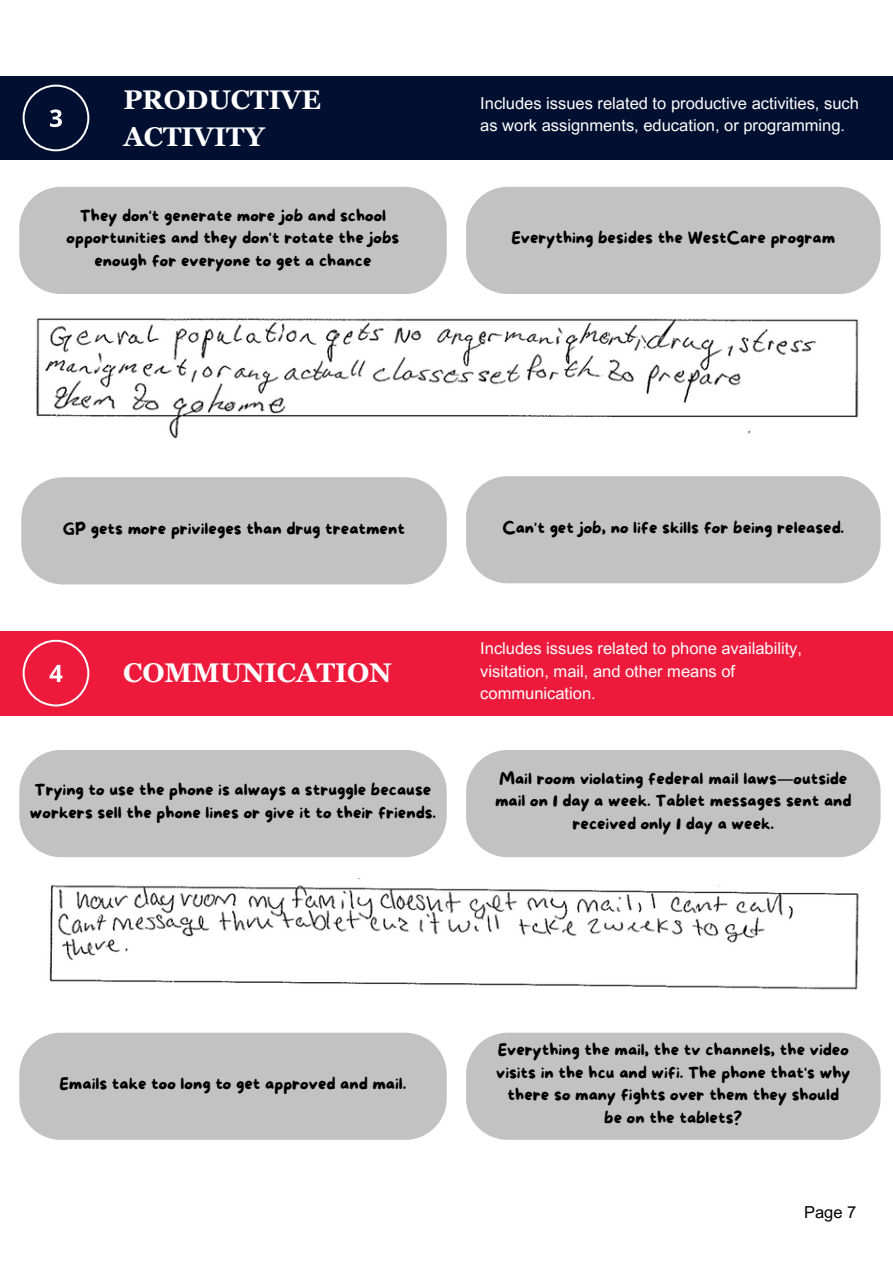
<style>
.page{position:relative;width:893px;height:1264px;background:#fff}
.page>*{position:absolute;margin:0;border:0;box-sizing:border-box;transform-origin:0 0}
.t1{font:700 27px "Georgia Pro";color:#fff}
.t2{font:16.5px/22.5px "More Sugar";color:#000;text-align:center}
.t3{font:16.5px/22.5px "Arial MT Pro";color:#fff}
.t4{font:16.5px "Arial MT Pro";color:#000}
.s1{font-family:"Noto Sans Gurmukhi"}
</style>
<div class="page">
<div style="left:0;top:631px;width:892px;height:84px;background:#ed1a3c"></div>
<div style="left:19px;top:187px;width:427px;height:107px;background:#c2c2c2"></div>
<div style="left:21px;top:477px;width:425px;height:107px;background:#c2c2c2"></div>
<div style="left:466px;top:187px;width:414px;height:107px;background:#c2c2c2"></div>
<div style="left:466px;top:476px;width:414px;height:107px;background:#c2c2c2"></div>
<div style="left:466px;top:750px;width:414px;height:107px;background:#c2c2c2"></div>
<div style="left:19px;top:1032px;width:427px;height:107px;background:#c2c2c2"></div>
<div style="left:466px;top:1032px;width:414px;height:107px;background:#c2c2c2"></div>
<div style="left:0;top:76px;width:892px;height:84px;background:#010f30"></div>
<svg style="left:23px;top:85px;width:66px;height:66px"></svg>
<svg style="left:23px;top:639px;width:66px;height:67px"></svg>
<div style="left:19px;top:750px;width:427px;height:107px;background:#c2c2c2"></div>
<img style="left:36px;top:318px;width:823px;height:121px">
<img style="left:49px;top:878px;width:810px;height:112px">
<p class="t1" style="left:123px;top:84px;width:199px">PRODUCTIVE</p>
<p class="t1" style="left:123px;top:121px;width:142px">ACTIVITY</p>
<p class="t2" style="left:80px;top:205px;width:308px">They don't generate more job and school</p>
<p class="t2" style="left:67px;top:228px;width:334px">opportunities and they don't rotate the jobs</p>
<p class="t2" style="left:94px;top:250px;width:278px">enough for everyone to get a chance</p>
<p class="t3" style="left:480px;top:94px;width:380px">Includes issues related to productive activities, such as work assignments, education, or programming.</p>
<p class="t2" style="left:511px;top:228px;width:325px">Everything besides the WestCare program</p>
<p class="t2" style="left:63px;top:518px;width:343px">GP gets more privileges than drug treatment</p>
<p class="t1" style="left:123px;top:657px;width:270px">COMMUNICATION</p>
<p class="t2" style="left:30px;top:779px;width:407px;text-align:left">Trying to use the phone is always a struggle because workers sell the phone lines or give it to their friends.</p>
<p class="t2" style="left:502px;top:517px;width:343px">Can't get job, no life skills for being released.</p>
<p class="t3" style="left:480px;top:639px;width:323px">Includes issues related to phone availability, visitation, mail, and other means of communication.</p>
<p class="t2" style="left:499px;top:768px;width:350px">Mail room violating federal mail laws<span class="s1">—</span>outside</p>
<p class="t2" style="left:495px;top:790px;width:358px">mail on 1 day a week. Tablet messages sent and received only 1 day a week.</p>
<p class="t2" style="left:60px;top:1073px;width:348px">Emails take too long to get approved and mail.</p>
<p class="t2" style="left:497px;top:1039px;width:352px">Everything the mail, the tv channels, the video</p>
<p class="t2" style="left:496px;top:1062px;width:356px">visits in the hcu and wifi. The phone that's why</p>
<p class="t2" style="left:507px;top:1084px;width:333px">there so many fights over them they should</p>
<p class="t2" style="left:604px;top:1107px;width:140px">be on the tablets?</p>
<p class="t4" style="left:804px;top:1205px;width:54px">Page 7</p>
</div>
